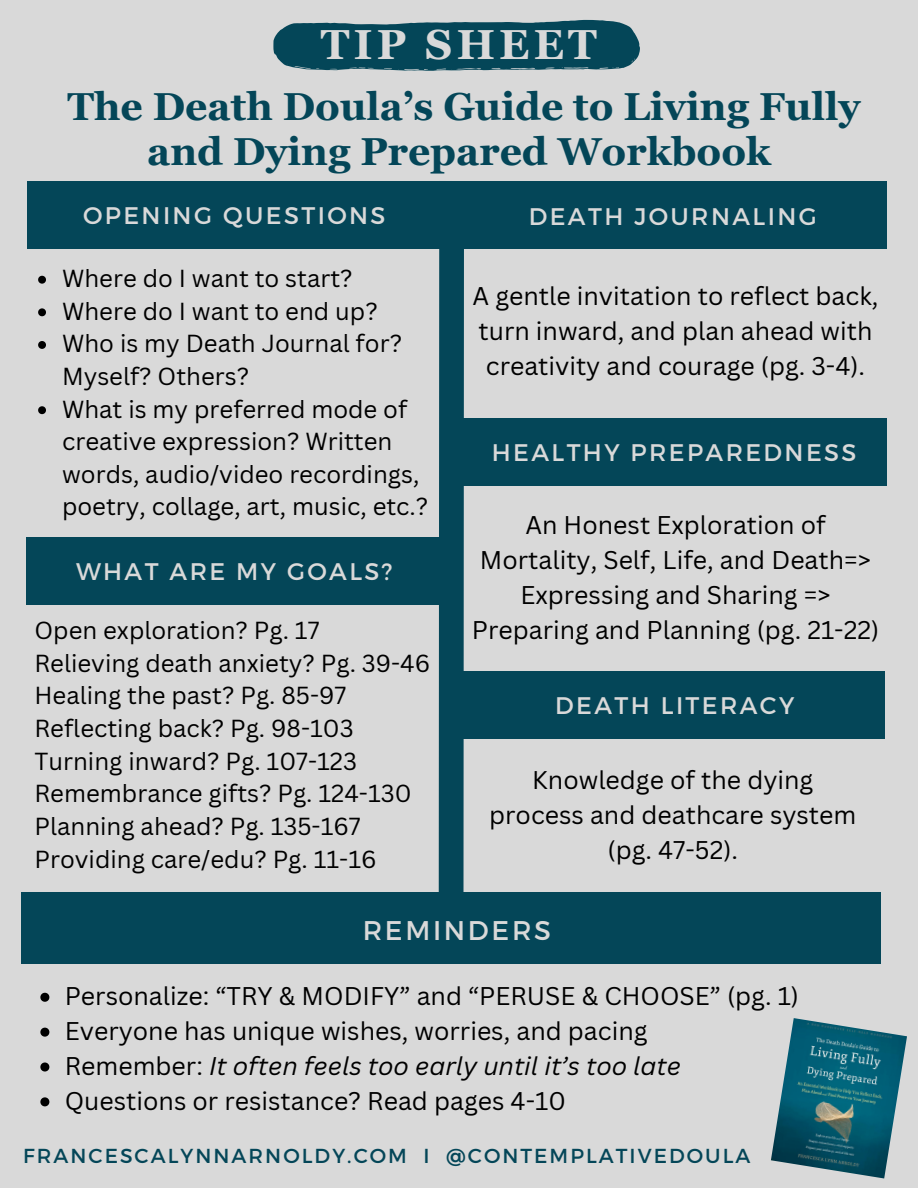
<style>
.page{position:relative;width:918px;height:1188px;background:#d9d9d9}
.page>*{position:absolute;margin:0;border:0;box-sizing:border-box;transform-origin:0 0}
.t1{font:700 42px "Georgia Pro";letter-spacing:.1em;color:#d9d9d9}
.t2{font:700 39px/45px "Georgia Pro";color:#044658;text-align:center}
.t3{font:27px "Montserrat";letter-spacing:.1em;color:#d9d9d9}
.t4{font:24.9px/34.8px "Canva Sans";color:#000;text-align:center}
.t5{font:italic 24.9px "Canva Sans";color:#000}
.t6{font:24px/32.7px "Canva Sans";color:#000}
.t7{font:24px "Montserrat";letter-spacing:.1em;color:#d9d9d9}
.t8{font:20.25px "Montserrat";letter-spacing:.1em;color:#044658}
.s1{font-style:normal}
</style>
<div class="page">
<div style="left:21px;top:892px;width:860px;height:71px;background:#044658"></div>
<div style="left:27px;top:181px;width:416px;height:67px;background:#044658"></div>
<div style="left:27px;top:537px;width:415px;height:67px;background:#044658"></div>
<div style="left:459px;top:181px;width:428px;height:68px;background:#044658"></div>
<div style="left:459px;top:418px;width:428px;height:67px;background:#044658"></div>
<div style="left:457px;top:672px;width:427px;height:67px;background:#044658"></div>
<img style="left:771px;top:1018px;width:136px;height:160px">
<svg style="left:273px;top:20px;width:367px;height:50px;background:#185464"></svg>
<svg style="left:40px;top:993px;width:9px;height:9px"></svg>
<svg style="left:40px;top:1028px;width:9px;height:9px"></svg>
<svg style="left:40px;top:1063px;width:9px;height:9px"></svg>
<svg style="left:40px;top:1097px;width:9px;height:9px"></svg>
<svg style="left:38px;top:276px;width:8px;height:8px"></svg>
<svg style="left:38px;top:308px;width:8px;height:8px"></svg>
<svg style="left:38px;top:341px;width:8px;height:8px"></svg>
<svg style="left:38px;top:406px;width:8px;height:8px"></svg>
<svg style="left:426px;top:181px;width:50px;height:711px"></svg>
<p class="t1" style="left:321px;top:21px;width:278px">TIP SHEET</p>
<h1 class="t2" style="left:67px;top:84px;width:795px">The Death Doula’s Guide to Living Fully and Dying Prepared Workbook</h1>
<h2 class="t7" style="left:83px;top:200px;width:304px">OPENING QUESTIONS</h2>
<p class="t7" style="left:529px;top:201px;width:289px">DEATH JOURNALING</p>
<h5 class="t6" style="left:62px;top:261px;width:292px">Where do I want to start?</h5>
<p class="t6" style="left:62px;top:294px;width:317px">Where do I want to end up?</p>
<h3 class="t6" style="left:62px;top:327px;width:342px">Who is my Death Journal for?<br>Myself? Others?</h3>
<p class="t6" style="left:62px;top:392px;width:368px">What is my preferred mode of creative expression? Written words, audio/video recordings, poetry, collage, art, music, etc.?</p>
<h5 class="t7" style="left:76px;top:556px;width:318px">WHAT ARE MY GOALS?</h5>
<p class="t6" style="left:34px;top:614px;width:397px">Open exploration? Pg. 17<br>Relieving death anxiety? Pg. 39-46<br>Healing the past? Pg. 85-97</p>
<h6 class="t6" style="left:34px;top:711px;width:324px">Reflecting back? Pg. 98-103<br>Turning inward? Pg. 107-123</h6>
<p class="t6" style="left:34px;top:777px;width:379px">Remembrance gifts? Pg. 124-130<br>Planning ahead? Pg. 135-167<br>Providing care/edu? Pg. 11-16</p>
<p class="t4" style="left:473px;top:278px;width:407px;text-align:left">A gentle invitation to reflect back, turn inward, and plan ahead with creativity and courage (pg. 3-4).</p>
<h5 class="t7" style="left:492px;top:437px;width:366px">HEALTHY PREPAREDNESS</h5>
<p class="t4" style="left:472px;top:507px;width:409px">An Honest Exploration of<br>Mortality, Self, Life, and Death=&gt;<br>Expressing and Sharing =&gt;<br>Preparing and Planning (pg. 21-22)</p>
<p class="t7" style="left:555px;top:690px;width:241px">DEATH LITERACY</p>
<p class="t4" style="left:489px;top:762px;width:369px">Knowledge of the dying process and deathcare system (pg. 47-52).</p>
<p class="t3" style="left:363px;top:913px;width:190px">REMINDERS</p>
<p class="t4" style="left:65px;top:978px;width:736px">Personalize: “TRY &amp; MODIFY” and “PERUSE &amp; CHOOSE” (pg. 1)</p>
<h5 class="t4" style="left:65px;top:1013px;width:584px">Everyone has unique wishes, worries, and pacing</h5>
<p class="t5" style="left:65px;top:1048px;width:618px"><span class="s1">Remember:</span> It often feels too early until it’s too late</p>
<h5 class="t4" style="left:65px;top:1083px;width:503px">Questions or resistance? Read pages 4-10</h5>
<p class="t8" style="left:23px;top:1143px;width:729px">FRANCESCALYNNARNOLDY.COM I @CONTEMPLATIVEDOULA</p>
</div>
